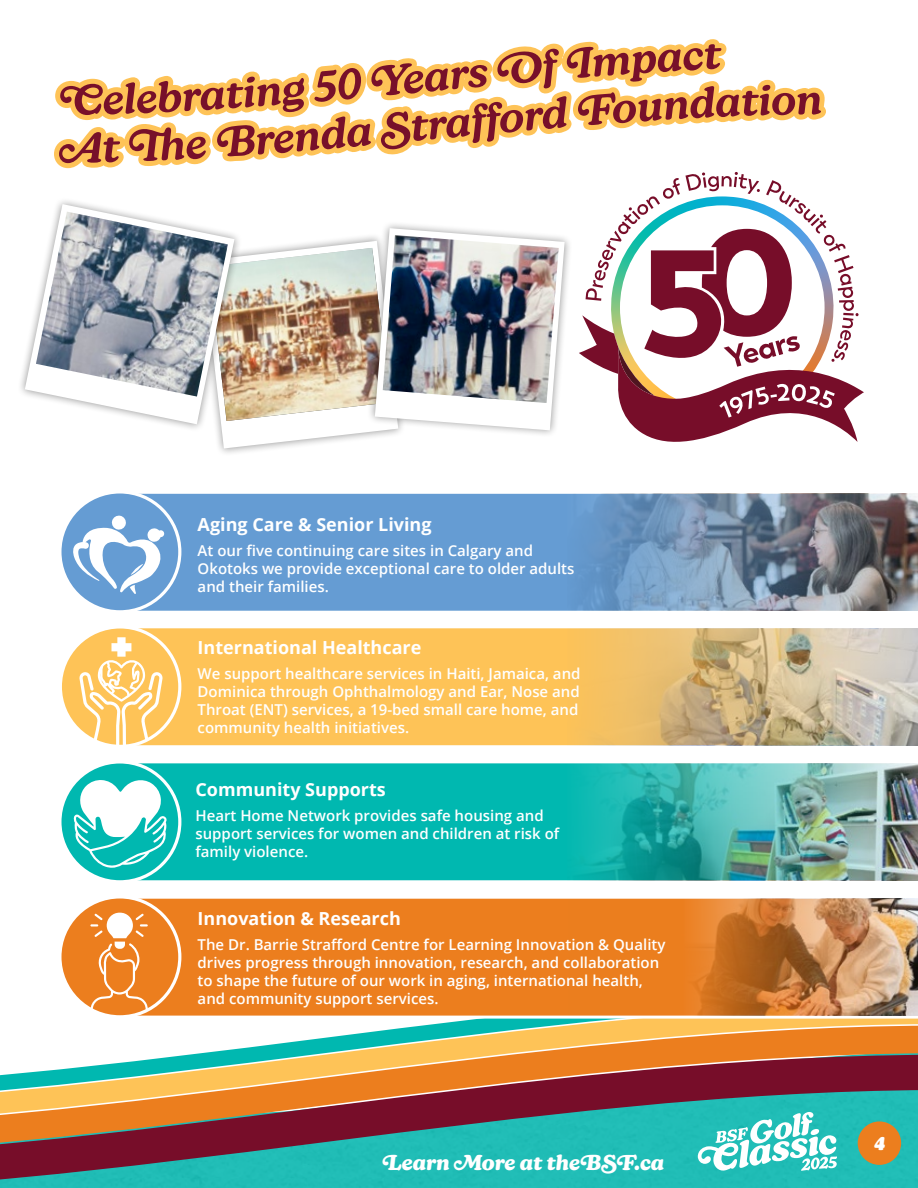
<style>
.page{position:relative;width:918px;height:1188px;background:#fff}
.page>*{position:absolute;margin:0;border:0;box-sizing:border-box;transform-origin:0 0}
.t1{font:italic 700 21px "New Kansas Swash";color:#fff}
.Paragraph_Style_1{font:700 18px "Open Sans";color:#fff}
.t2{font:italic 900 18px "New Kansas Extra Swash";color:#fff}
.Paragraph_Style_1-2{font:600 15px/18px "Open Sans";color:#fff}
</style>
<div class="page">
<svg style="left:419px;top:1019px;width:499px;height:7px;background:#b9c681"></svg>
<svg style="left:186px;top:1026px;width:732px;height:29px"></svg>
<svg style="left:0;top:1055px;width:918px;height:133px;background:#718370"></svg>
<div style="left:858px;top:1121px;width:43px;height:44px;background:#ec7e1e;border-radius:50%"></div>
<svg style="left:698px;top:1112px;width:139px;height:59px"></svg>
<svg style="left:579px;top:172px;width:285px;height:270px"></svg>
<div style="left:181px;top:628px;width:737px;height:118px;background:#fec357"></div>
<img style="left:568px;top:628px;width:350px;height:117px">
<svg style="left:62px;top:628px;width:119px;height:118px"></svg>
<div style="left:181px;top:763px;width:737px;height:118px;background:#00b8b0"></div>
<img style="left:568px;top:763px;width:350px;height:117px">
<svg style="left:61px;top:763px;width:120px;height:118px"></svg>
<div style="left:181px;top:898px;width:737px;height:121px;background:#ec7e1e"></div>
<div style="left:568px;top:899px;width:350px;height:117px;background:#eb7e1e"></div>
<img style="left:681px;top:899px;width:237px;height:117px">
<svg style="left:61px;top:898px;width:120px;height:118px"></svg>
<div style="left:181px;top:493px;width:735px;height:118px;background:#659cd3"></div>
<svg style="left:61px;top:493px;width:120px;height:118px"></svg>
<img style="left:568px;top:494px;width:350px;height:117px">
<div style="left:195px;top:233px;width:211px;height:223px;background:#000;opacity:.4"></div>
<div style="left:367px;top:220px;width:205px;height:218px;background:#000;opacity:.4"></div>
<svg style="left:54px;top:39px;width:772px;height:129px"></svg>
<svg style="left:59px;top:44px;width:762px;height:119px"></svg>
<svg style="left:25px;top:204px;width:97px;height:193px"></svg>
<img style="left:38px;top:220px;width:527px;height:228px">
<img style="left:36px;top:212px;width:192px;height:185px">
<h3 class="Paragraph_Style_1" style="left:198px;top:512px;width:236px">Aging Care &amp; Senior Living</h3>
<p class="Paragraph_Style_1-2" style="left:198px;top:541px;width:378px">At our five continuing care sites in Calgary and<br>Okotoks we provide exceptional care to older adults and their families.</p>
<p class="Paragraph_Style_1" style="left:198px;top:635px;width:225px">International Healthcare</p>
<h3 class="Paragraph_Style_1-2" style="left:198px;top:664px;width:384px">We support healthcare services in Haiti, Jamaica, and Dominica through Ophthalmology and Ear, Nose and Throat (ENT) services, a 19-bed small care home, and community health initiatives.</h3>
<h3 class="Paragraph_Style_1" style="left:195px;top:777px;width:192px">Community Supports</h3>
<p class="Paragraph_Style_1-2" style="left:195px;top:806px;width:365px">Heart Home Network provides safe housing and support services for women and children at risk of family violence.</p>
<p class="Paragraph_Style_1" style="left:198px;top:906px;width:205px">Innovation &amp; Research</p>
<p class="Paragraph_Style_1-2" style="left:198px;top:935px;width:469px">The Dr. Barrie Strafford Centre for Learning Innovation &amp; Quality drives progress through innovation, research, and collaboration to shape the future of our work in aging, international health, and community support services.</p>
<p class="t1" style="left:382px;top:1150px;width:284px">Learn More at theBSF.ca</p>
<p class="t2" style="left:874px;top:1134px;width:12px">4</p>
</div>
